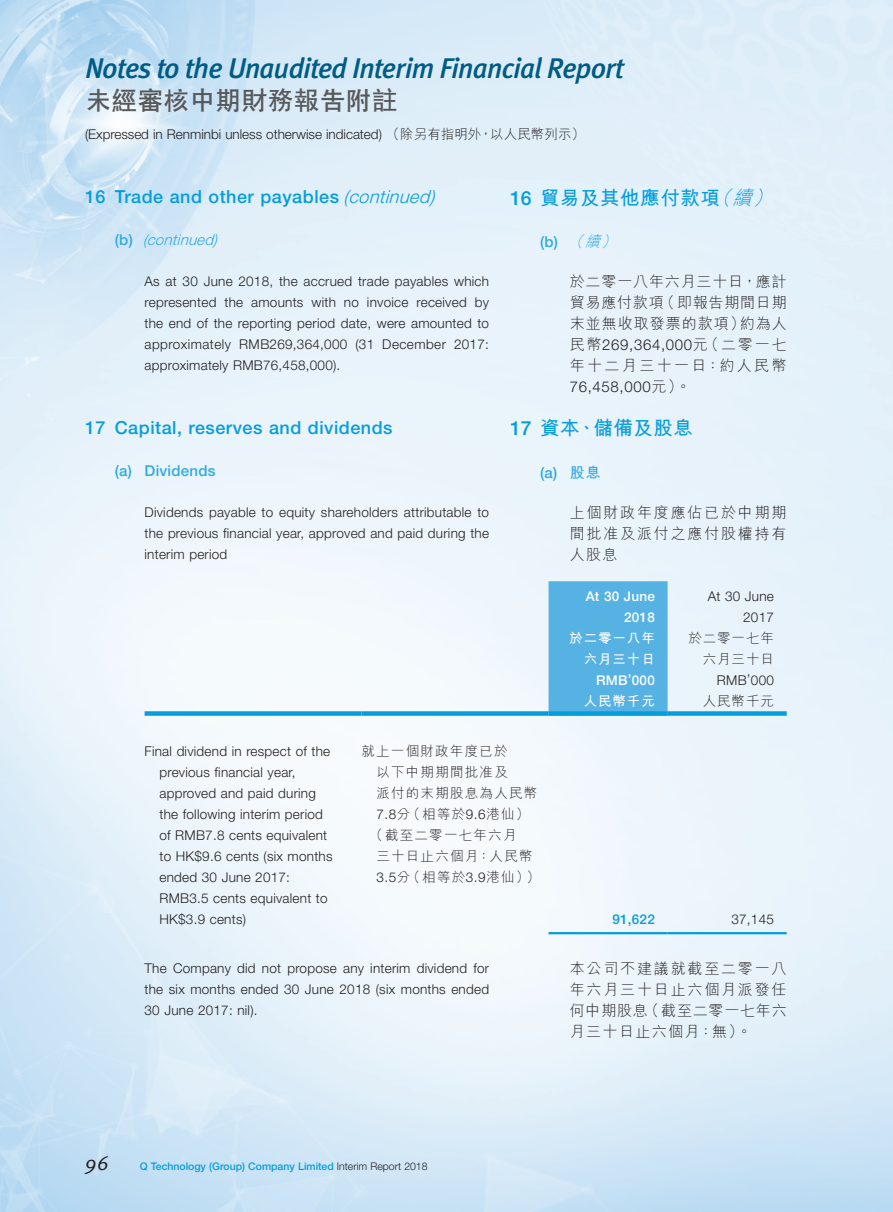
<style>
.page{position:relative;width:893px;height:1212px;background:#fff}
.page>*{position:absolute;margin:0;border:0;box-sizing:border-box;transform-origin:0 0}
.t1{font:italic 500 28.5px "Meta Pro";letter-spacing:-.04em;color:#005c84}
.t2{font:700 26.25px "C Hei 2 HK";letter-spacing:-.005em;color:#57585a}
.t3{font:italic 20.25px "Meta Pro";color:#231f20}
.C_Heading_1{font:700 19.5px "M Hei HK";letter-spacing:.03em;color:#069ddc}
.Heading_1{font:500 18px "Helvetica Neue LT Std";letter-spacing:.03em;color:#069ddc}
.C_Body_Text{font:300 15px/21px "M Hei HK";letter-spacing:.12em;color:#231f20;text-align:justify}
.Heading_2{font:italic 300 15px "Helvetica Neue LT Std";color:#30aae1}
.Heading_2-2{font:500 15px "Helvetica Neue LT Std";letter-spacing:.02em;color:#30aae1}
.C_Heading_2{font:500 15px "Helvetica Neue LT Std";color:#30aae1}
.Body_Text{font:300 13.5px/21px "Helvetica Neue LT Std";letter-spacing:.02em;color:#231f20;text-align:justify}
.C_Body_Text-2{font:300 13.5px "M Hei HK";letter-spacing:.095em;color:#231f20}
.Body_Text-2{font:300 13.5px "Helvetica Neue LT Std";color:#231f20}
.Body_Text-3{font:500 13.5px "Helvetica Neue LT Std";letter-spacing:.02em;color:#fff}
.Body_Text-4{font:700 13.5px "M Hei HK";letter-spacing:.07em;color:#fff}
.Body_Text-5{font:300 13.5px "M Hei HK";letter-spacing:.07em;color:#231f20}
.Body_Text-6{font:500 13.5px "Helvetica Neue LT Std";color:#069ddc}
.t4{font:500 10.5px "Helvetica Neue LT Std";color:#069ddc}
.s1{font-family:"M Hei HK"}
.s2{font-weight:300;font-style:italic}
.s3{font-weight:500;font-style:normal}
.s4{font-family:"Helvetica Neue LT Std";font-weight:500}
.s5{font-family:"M Hei HK";font-weight:300;font-style:italic}
.s6{font-family:"Helvetica Neue LT Std"}
.s7{font-family:"M Hei HK";font-weight:700}
.s8{font-weight:300;color:#231f20}
</style>
<div class="page">
<div style="left:549px;top:581px;width:119px;height:130px;background:#57b2e4"></div>
<div style="left:145px;top:711px;width:216px;height:5px;background:#069ddc"></div>
<div style="left:361px;top:711px;width:188px;height:5px;background:#069ddc"></div>
<div style="left:549px;top:711px;width:119px;height:5px;background:#069ddc"></div>
<div style="left:668px;top:711px;width:119px;height:5px;background:#069ddc"></div>
<hr style="left:549px;top:932px;width:119px;height:2px;background:#069ddc">
<hr style="left:668px;top:932px;width:119px;height:2px;background:#069ddc">
<h1 class="t1" style="left:85px;top:50px;width:540px">Notes to the Unaudited Interim Financial Report</h1>
<h2 class="t2" style="left:85px;top:87px;width:314px">未經審核中期財務報告附註</h2>
<p class="Body_Text-2" style="left:85px;top:126px;width:501px">(Expressed in Renminbi unless otherwise indicated) <span class="s1">（除另有指明外，以人民幣列示）</span></p>
<p class="Heading_1" style="left:85px;top:186px;width:351px">16 Trade and other payables <span class="s2">(continued)</span></p>
<p class="Heading_2" style="left:115px;top:231px;width:104px"><span class="s3">( b )</span> (continued)</p>
<p class="Body_Text" style="left:145px;top:270px;width:346px">As at 30 June 2018, the accrued trade payables which represented the amounts with no invoice received by the end of the reporting period date, were amounted to approximately RMB269,364,000 (31 December 2017: approximately RMB76,458,000).</p>
<p class="Heading_1" style="left:85px;top:417px;width:309px">17 Capital, reserves and dividends</p>
<p class="Heading_2-2" style="left:115px;top:462px;width:102px">(a) Dividends</p>
<p class="Body_Text" style="left:145px;top:501px;width:346px">Dividends payable to equity shareholders attributable to the previous financial year, approved and paid during the interim period</p>
<p class="C_Heading_1" style="left:510px;top:183px;width:269px"><span class="s4">16</span> 貿易及其他應付款項<span class="s2">（續）</span></p>
<p class="C_Heading_2" style="left:540px;top:232px;width:82px">(b) <span class="s5">（續）</span></p>
<p class="C_Body_Text" style="left:570px;top:271px;width:218px">於二零一八年六月三十日，應計貿易應付款項（即報告期間日期末並無收取發票的款項）約為人民幣<span class="s6">269,364,000</span>元（二零一七年十二月三十一日：約人民幣<span class="s6">76,458,000</span>元）。</p>
<p class="C_Heading_1" style="left:510px;top:414px;width:184px"><span class="s4">17</span> 資本、儲備及股息</p>
<p class="C_Heading_2" style="left:540px;top:463px;width:62px">(a) <span class="s7">股息</span></p>
<p class="C_Body_Text" style="left:570px;top:502px;width:218px">上個財政年度應佔已於中期期間批准及派付之應付股權持有人股息</p>
<p class="Body_Text-3" style="left:586px;top:588px;width:71px">At 30 June</p>
<p class="Body_Text-3" style="left:624px;top:609px;width:32px">2018</p>
<p class="Body_Text-4" style="left:569px;top:628px;width:87px">於二零一八年</p>
<p class="Body_Text-4" style="left:584px;top:649px;width:73px">六月三十日</p>
<p class="Body_Text" style="left:708px;top:585px;width:68px">At 30 June</p>
<p class="Body_Text" style="left:743px;top:606px;width:32px">2017</p>
<p class="Body_Text-5" style="left:688px;top:631px;width:87px">於二零一七年</p>
<p class="Body_Text-5" style="left:703px;top:652px;width:73px">六月三十日</p>
<p class="Body_Text-3" style="left:596px;top:672px;width:60px">RMB’000</p>
<p class="Body_Text" style="left:717px;top:669px;width:58px">RMB’000</p>
<p class="Body_Text-4" style="left:584px;top:691px;width:73px">人民幣千元</p>
<p class="Body_Text-5" style="left:703px;top:694px;width:73px">人民幣千元</p>
<p class="Body_Text" style="left:159px;top:740px;width:175px;text-align:left;text-indent:-15px">Final dividend in respect of the previous financial year, approved and paid during the following interim period of RMB7.8 cents equivalent to HK$9.6 cents (six months ended 30 June 2017:<br>RMB3.5 cents equivalent to<br>HK$3.9 cents)</p>
<p class="C_Body_Text-2" style="left:361px;top:744px;width:148px">就上一個財政年度已於</p>
<p class="C_Body_Text-2" style="left:376px;top:765px;width:133px">以下中期期間批准及</p>
<p class="C_Body_Text-2" style="left:376px;top:786px;width:163px">派付的末期股息為人民幣</p>
<p class="C_Body_Text-2" style="left:376px;top:807px;width:155px"><span class="s6">7.8</span>分（相等於<span class="s6">9.6</span>港仙）</p>
<p class="C_Body_Text-2" style="left:370px;top:828px;width:148px">（截至二零一七年六月</p>
<p class="C_Body_Text-2" style="left:376px;top:849px;width:158px">三十日止六個月：人民幣</p>
<p class="C_Body_Text-2" style="left:376px;top:870px;width:165px"><span class="s6">3.5</span>分（相等於<span class="s6">3.9</span>港仙））</p>
<p class="Body_Text" style="left:145px;top:957px;width:346px">The Company did not propose any interim dividend for the six months ended 30 June 2018 (six months ended 30 June 2017: nil).</p>
<p class="Body_Text-6" style="left:612px;top:911px;width:44px">91,622</p>
<p class="Body_Text" style="left:731px;top:908px;width:44px">37,145</p>
<p class="C_Body_Text" style="left:570px;top:958px;width:218px">本公司不建議就截至二零一八年六月三十日止六個月派發任何中期股息（截至二零一七年六月三十日止六個月：無）。</p>
<h3 class="t3" style="left:85px;top:1150px;width:25px">96</h3>
<p class="t4" style="left:140px;top:1160px;width:289px">Q Technology (Group) Company Limited <span class="s8">Interim Report 2018</span></p>
</div>
